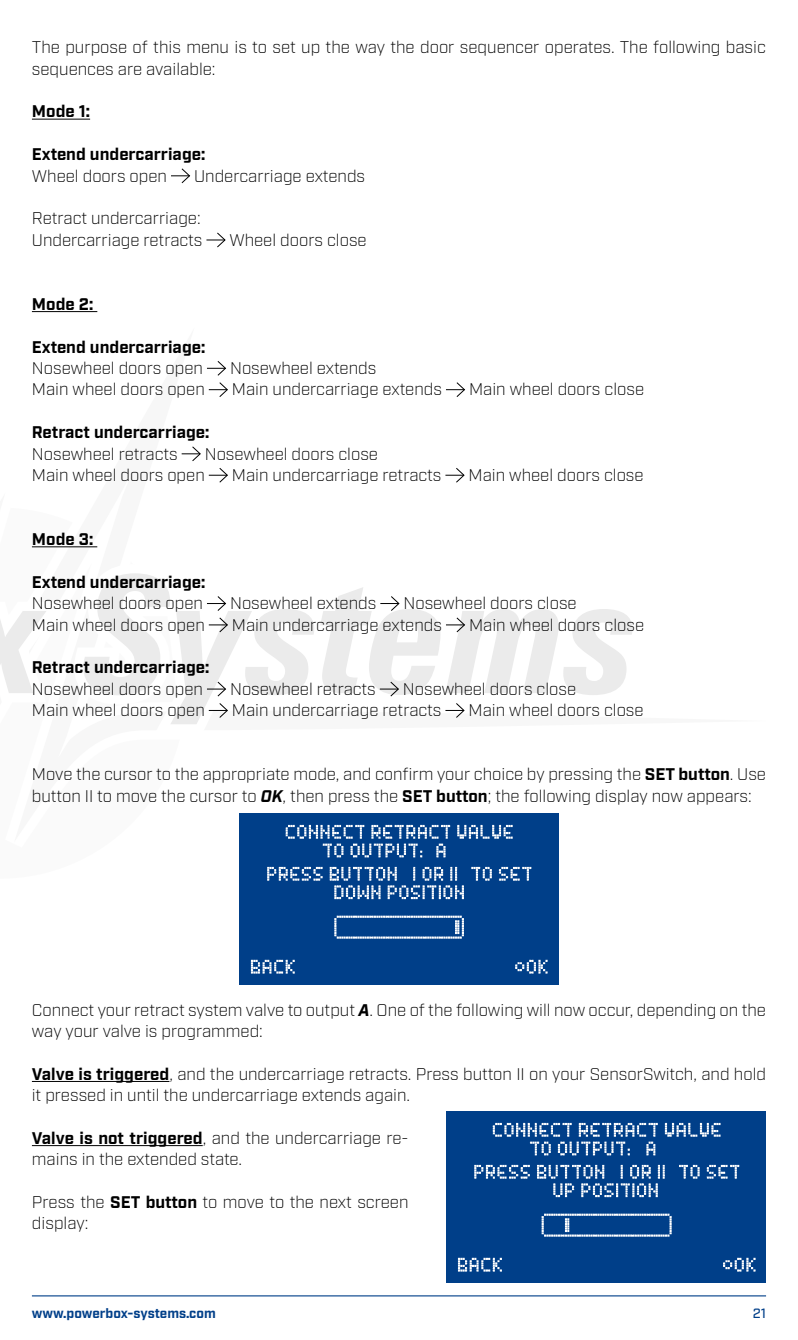
<style>
.page{position:relative;width:798px;height:1340px;background:#fff}
.page>*{position:absolute;margin:0;border:0;box-sizing:border-box;transform-origin:0 0}
.t1{font:300 16.88px/21.4px "Industry";color:#000}
.t2{font:700 16.88px "Industry";color:#000}
.t3{font:700 13.5px "Industry";color:#003f89}
.t4{font:500 13.5px "Industry";color:#003f89}
.s1{font-weight:700}
.s2{font-weight:700;font-style:italic}
</style>
<div class="page">
<hr style="left:32px;top:1295px;width:733px;height:1px;background:#003f89">
<svg style="left:0;top:611px;width:46px;height:82px"></svg>
<hr style="left:32px;top:119px;width:58px;height:1px;background:#000">
<hr style="left:32px;top:311px;width:65px;height:1px;background:#000">
<hr style="left:32px;top:546px;width:65px;height:1px;background:#000">
<hr style="left:32px;top:1081px;width:137px;height:1px;background:#000">
<hr style="left:32px;top:1145px;width:171px;height:1px;background:#000">
<svg style="left:171px;top:168px;width:20px;height:16px"></svg>
<svg style="left:206px;top:232px;width:20px;height:16px"></svg>
<svg style="left:207px;top:361px;width:21px;height:36px"></svg>
<svg style="left:446px;top:382px;width:19px;height:15px"></svg>
<svg style="left:181px;top:446px;width:20px;height:15px"></svg>
<svg style="left:209px;top:468px;width:19px;height:15px"></svg>
<svg style="left:445px;top:468px;width:20px;height:15px"></svg>
<svg style="left:83px;top:573px;width:231px;height:151px"></svg>
<svg style="left:320px;top:587px;width:312px;height:131px"></svg>
<img style="left:239px;top:813px;width:319px;height:171px">
<img style="left:446px;top:1111px;width:319px;height:171px">
<p class="t1" style="left:32px;top:37px;width:735px">The purpose of this menu is to set up the way the door sequencer operates. The following basic sequences are available:</p>
<p class="t2" style="left:32px;top:101px;width:60px">Mode 1:</p>
<p class="t2" style="left:32px;top:144px;width:175px">Extend undercarriage:</p>
<p class="t1" style="left:32px;top:165px;width:136px">Wheel doors open</p>
<p class="t1" style="left:194px;top:165px;width:172px">Undercarriage extends</p>
<p class="t1" style="left:32px;top:208px;width:172px">Retract undercarriage:<br>Undercarriage retracts</p>
<p class="t1" style="left:229px;top:229px;width:139px">Wheel doors close</p>
<p class="t2" style="left:32px;top:294px;width:63px">Mode 2:</p>
<p class="t2" style="left:32px;top:337px;width:175px">Extend undercarriage:</p>
<p class="t1" style="left:32px;top:357px;width:172px">Nosewheel doors open</p>
<p class="t1" style="left:230px;top:357px;width:148px">Nosewheel extends</p>
<p class="t1" style="left:32px;top:379px;width:174px">Main wheel doors open</p>
<p class="t1" style="left:232px;top:379px;width:211px">Main undercarriage extends</p>
<p class="t1" style="left:469px;top:379px;width:176px">Main wheel doors close</p>
<p class="t2" style="left:32px;top:422px;width:179px">Retract undercarriage:</p>
<p class="t1" style="left:32px;top:443px;width:147px">Nosewheel retracts</p>
<p class="t1" style="left:32px;top:443px;width:347px;text-indent:173px">Nosewheel doors close<br>Main wheel doors open</p>
<p class="t1" style="left:232px;top:464px;width:211px">Main undercarriage retracts</p>
<p class="t1" style="left:468px;top:464px;width:176px">Main wheel doors close</p>
<p class="t2" style="left:32px;top:529px;width:63px">Mode 3:</p>
<p class="t2" style="left:32px;top:572px;width:175px">Extend undercarriage:</p>
<p class="t1" style="left:32px;top:593px;width:172px">Nosewheel doors open</p>
<p class="t1" style="left:230px;top:593px;width:148px">Nosewheel extends</p>
<p class="t1" style="left:403px;top:593px;width:175px">Nosewheel doors close</p>
<p class="t1" style="left:32px;top:614px;width:174px">Main wheel doors open</p>
<p class="t1" style="left:232px;top:614px;width:211px">Main undercarriage extends</p>
<p class="t1" style="left:469px;top:614px;width:176px">Main wheel doors close</p>
<p class="t2" style="left:32px;top:657px;width:179px">Retract undercarriage:</p>
<p class="t1" style="left:32px;top:678px;width:172px">Nosewheel doors open</p>
<p class="t1" style="left:230px;top:678px;width:147px">Nosewheel retracts</p>
<p class="t1" style="left:403px;top:678px;width:175px">Nosewheel doors close</p>
<p class="t1" style="left:32px;top:699px;width:174px">Main wheel doors open</p>
<p class="t1" style="left:232px;top:699px;width:211px">Main undercarriage retracts</p>
<p class="t1" style="left:468px;top:699px;width:176px">Main wheel doors close</p>
<p class="t1" style="left:32px;top:764px;width:735px">Move the cursor to the appropriate mode, and confirm your choice by pressing the <span class="s1">SET button</span>. Use button II to move the cursor to <span class="s2">OK</span>, then press the <span class="s1">SET button</span>; the following display now appears:</p>
<p class="t1" style="left:32px;top:999px;width:735px">Connect your retract system valve to output <span class="s2">A</span>. One of the following will now occur, depending on the way your valve is programmed:</p>
<p class="t1" style="left:32px;top:1063px;width:735px"><span class="s1">Valve is triggered</span>, and the undercarriage retracts. Press button II on your SensorSwitch, and hold it pressed in until the undercarriage extends again.</p>
<p class="t1" style="left:32px;top:1127px;width:378px"><span class="s1">Valve is not triggered</span>, and the undercarriage re&shy;mains in the extended state.</p>
<p class="t1" style="left:32px;top:1191px;width:378px">Press the <span class="s1">SET button</span> to move to the next screen display:</p>
<p class="t3" style="left:32px;top:1304px;width:185px">www.powerbox-systems.com</p>
<p class="t4" style="left:752px;top:1305px;width:15px">21</p>
</div>
